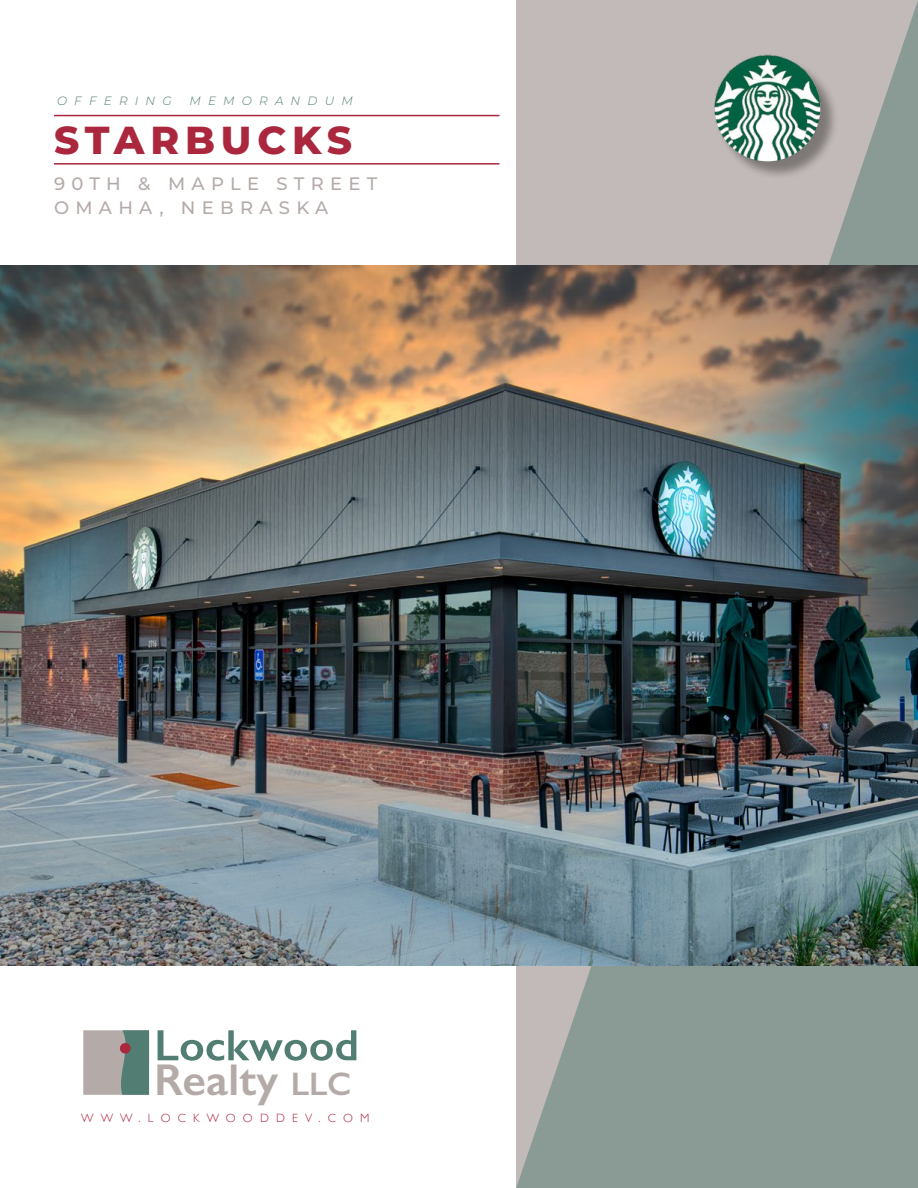
<style>
.page{position:relative;width:918px;height:1188px;background:#fff}
.page>*{position:absolute;margin:0;border:0;box-sizing:border-box;transform-origin:0 0}
.t1{font:600 44.7px "Gill Sans";color:#b4aba8}
.t2{font:800 39px "Montserrat";letter-spacing:.15em;color:#aa273d}
.t3{font:500 18px/24px "Montserrat";letter-spacing:.35em;color:#b4aba8}
.t4{font:300 12px "Gill Sans";letter-spacing:.6em;color:#aa273d}
.t5{font:italic 300 12px "Montserrat";letter-spacing:.6em;color:#527d73}
.s1{font-size:32.7px}
</style>
<div class="page">
<svg style="left:158px;top:1030px;width:198px;height:31px"></svg>
<div style="left:83px;top:1030px;width:66px;height:65px;background:#b4aba8"></div>
<svg style="left:119px;top:1030px;width:30px;height:65px;background:#5f837a"></svg>
<div style="left:120px;top:1043px;width:11px;height:11px;background:#aa273d;border-radius:50%"></div>
<svg style="left:516px;top:0;width:402px;height:1188px;background:#a4a9a5"></svg>
<img style="left:0;top:265px;width:918px;height:701px">
<hr style="left:54px;top:115px;width:446px;height:1px;background:#aa273d">
<hr style="left:54px;top:163px;width:446px;height:2px;background:#aa273d">
<div style="left:717px;top:58px;width:122px;height:122px;background:#000;opacity:.35"></div>
<img style="left:703px;top:45px;width:126px;height:124px">
<p class="t5" style="left:57px;top:93px;width:116px">OFFERING</p>
<p class="t5" style="left:189px;top:93px;width:165px">MEMORANDUM</p>
<h2 class="t2" style="left:54px;top:112px;width:299px">STARBUCKS</h2>
<p class="t3" style="left:54px;top:171px;width:325px">90TH &amp; MAPLE STREET<br>OMAHA, NEBRASKA</p>
<h1 class="t1" style="left:154px;top:1053px;width:199px">Realty <span class="s1">LLC</span></h1>
<p class="t4" style="left:81px;top:1108px;width:290px">WWW.LOCKWOODDEV.COM</p>
</div>
